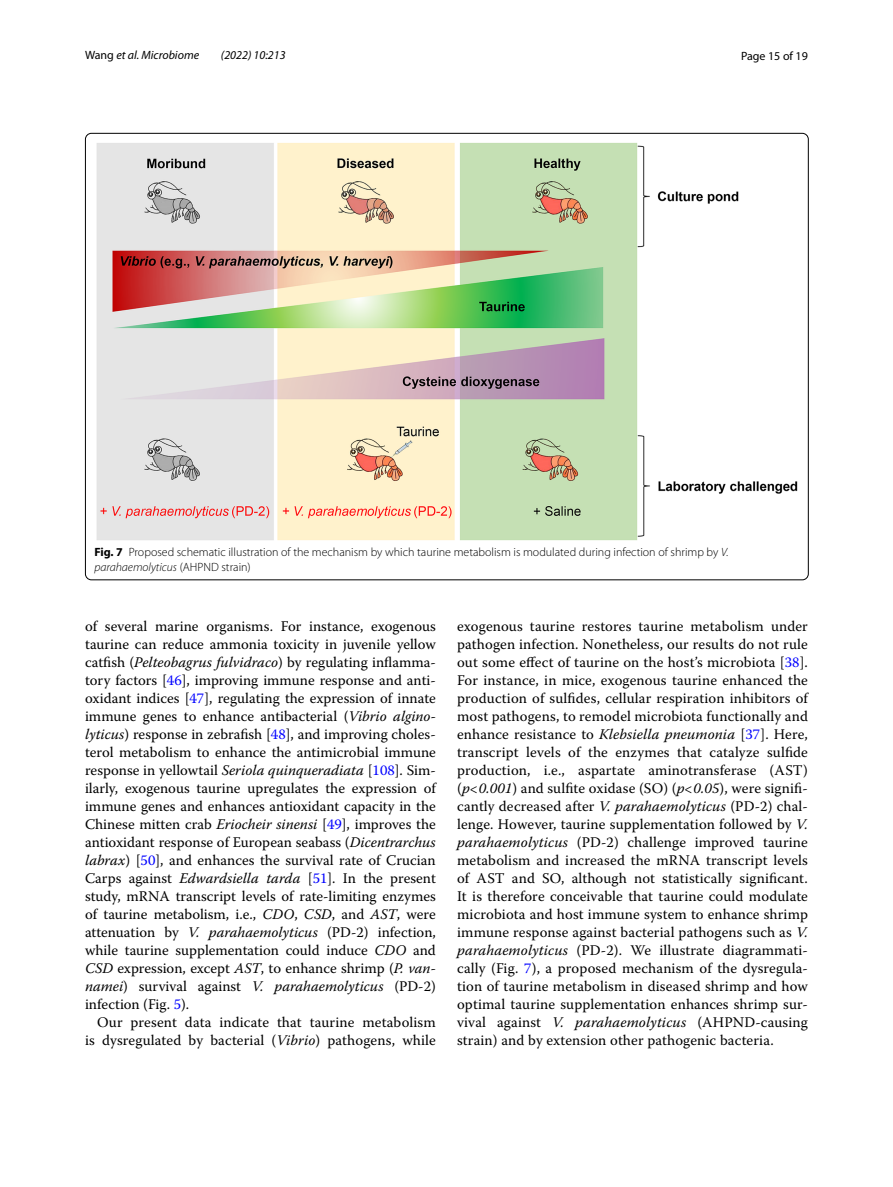
<style>
.page{position:relative;width:893px;height:1187px;background:#fff}
.page>*{position:absolute;margin:0;border:0;box-sizing:border-box;transform-origin:0 0}
.t1{font:14.7px/18px "Warnock Pro";letter-spacing:.01em;color:#000;text-align:justify}
.t2{font:300 12px/15px "Myriad Pro";color:#000}
.t3{font:italic 12px "Myriad Pro";color:#000}
.t4{font:12px "Myriad Pro";color:#000}
.s1{font-style:normal}
.s2{font-weight:700}
.s3{font-style:italic}
.s4{color:#00f}
</style>
<div class="page">
<img style="left:97px;top:142px;width:700px;height:398px">
<p class="t3" style="left:85px;top:48px;width:116px"><span class="s1">Wang</span> et al. Microbiome</p>
<p class="t3" style="left:221px;top:48px;width:66px">(2022) 10:213</p>
<p class="t4" style="left:741px;top:48px;width:68px">Page 15 of 19</p>
<p class="t2" style="left:94px;top:544px;width:636px"><span class="s2">Fig. 7</span> Proposed schematic illustration of the mechanism by which taurine metabolism is modulated during infection of shrimp by <span class="s3">V. parahaemolyticus</span> (AHPND strain)</p>
<p class="t1" style="left:85px;top:616px;width:352px">of several marine organisms. For instance, exogenous taurine can reduce ammonia toxicity in juvenile yellow catfish (<span class="s3">Pelteobagrus fulvidraco</span>) by regulating inflamma&shy;tory factors [<span class="s4">46</span>], improving immune response and anti&shy;oxidant indices [<span class="s4">47</span>], regulating the expression of innate immune genes to enhance antibacterial (<span class="s3">Vibrio algino&shy;lyticus</span>) response in zebrafish [<span class="s4">48</span>], and improving choles&shy;terol metabolism to enhance the antimicrobial immune response in yellowtail <span class="s3">Seriola quinqueradiata</span> [<span class="s4">108</span>]. Sim&shy;ilarly, exogenous taurine upregulates the expression of immune genes and enhances antioxidant capacity in the Chinese mitten crab <span class="s3">Eriocheir sinensi</span> [<span class="s4">49</span>], improves the antioxidant response of European seabass (<span class="s3">Dicentrarchus labrax</span>) [<span class="s4">50</span>], and enhances the survival rate of Crucian Carps against <span class="s3">Edwardsiella tarda</span> [<span class="s4">51</span>]. In the present study, mRNA transcript levels of rate-limiting enzymes of taurine metabolism, i.e., <span class="s3">CDO</span>, <span class="s3">CSD</span>, and <span class="s3">AST</span>, were attenuation by <span class="s3">V. parahaemolyticus</span> (PD-2) infection, while taurine supplementation could induce <span class="s3">CDO</span> and <span class="s3">CSD</span> expression, except <span class="s3">AST</span>, to enhance shrimp (<span class="s3">P. van&shy;namei</span>) survival against <span class="s3">V. parahaemolyticus</span> (PD-2) infection (Fig. <span class="s4">5</span>).</p>
<p class="t1" style="left:85px;top:1012px;width:352px;text-align:right">Our present data indicate that taurine metabolism is dysregulated by bacterial (<span class="s3">Vibrio</span>) pathogens, while</p>
<p class="t1" style="left:457px;top:616px;width:352px">exogenous taurine restores taurine metabolism under pathogen infection. Nonetheless, our results do not rule out some effect of taurine on the host’s microbiota [<span class="s4">38</span>].<br>For instance, in mice, exogenous taurine enhanced the production of sulfides, cellular respiration inhibitors of most pathogens, to remodel microbiota functionally and enhance resistance to <span class="s3">Klebsiella pneumonia</span> [<span class="s4">37</span>]. Here, transcript levels of the enzymes that catalyze sulfide production, i.e., aspartate aminotransferase (AST) (<span class="s3">p&lt;0.001</span>) and sulfite oxidase (SO) (<span class="s3">p&lt;0.05</span>), were signifi&shy;cantly decreased after <span class="s3">V. parahaemolyticus</span> (PD-2) chal&shy;lenge. However, taurine supplementation followed by <span class="s3">V. parahaemolyticus</span> (PD-2) challenge improved taurine metabolism and increased the mRNA transcript levels of AST and SO, although not statistically significant.<br>It is therefore conceivable that taurine could modulate microbiota and host immune system to enhance shrimp immune response against bacterial pathogens such as <span class="s3">V. parahaemolyticus</span> (PD-2). We illustrate diagrammati&shy;cally (Fig. <span class="s4">7</span>), a proposed mechanism of the dysregula&shy;tion of taurine metabolism in diseased shrimp and how optimal taurine supplementation enhances shrimp sur&shy;vival against <span class="s3">V. parahaemolyticus</span> (AHPND-causing strain) and by extension other pathogenic bacteria.</p>
</div>
